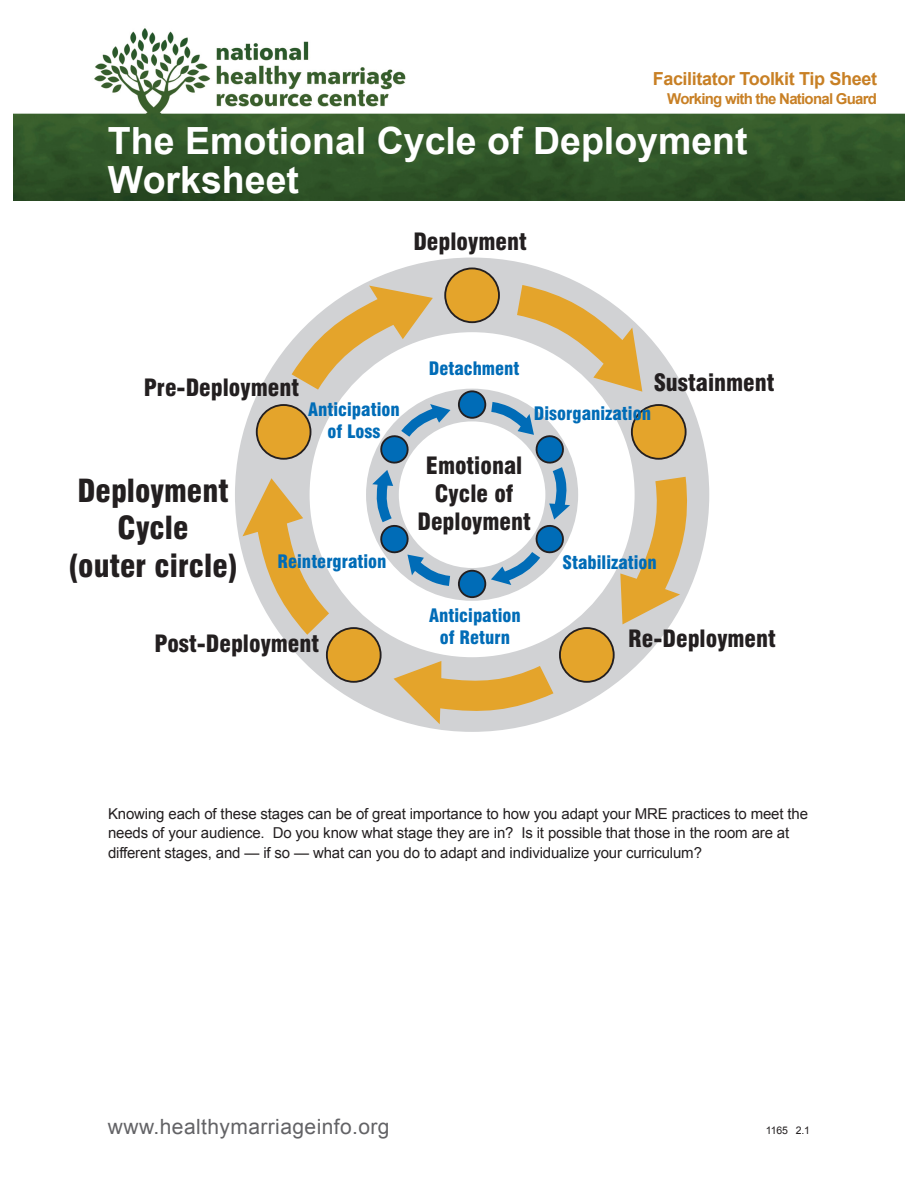
<style>
.page{position:relative;width:918px;height:1188px;background:#fff}
.page>*{position:absolute;margin:0;border:0;box-sizing:border-box;transform-origin:0 0}
.t1{font:700 37.5px/39px "Arial";color:#fff}
.t2{font:900 condensed 31.05px/37.2px "Swiss 721 BT";color:#231f20;text-align:center}
.t3{font:900 condensed 23.25px/27.9px "Swiss 721 BT";color:#231f20;text-align:center}
.t4{font:21px "Arial";letter-spacing:.02em;color:#636366}
.t5{font:900 condensed 18.15px/21.8px "Swiss 721 BT";color:#006cb7;text-align:center}
.t6{font:700 18px "Arial";letter-spacing:-.02em;color:#c88025}
.t7{font:15px/19.5px "Arial";letter-spacing:-.01em;color:#231f20}
.t8{font:700 15px "Arial";letter-spacing:-.05em;color:#c88025}
.t9{font:10.5px "Arial";color:#231f20}
</style>
<div class="page">
<svg style="left:235px;top:258px;width:474px;height:474px"></svg>
<svg style="left:366px;top:389px;width:212px;height:212px"></svg>
<svg style="left:444px;top:268px;width:56px;height:55px"></svg>
<div style="left:446px;top:269px;width:52px;height:52px;background:#e4a42b;border-radius:50%"></div>
<svg style="left:458px;top:390px;width:28px;height:29px"></svg>
<div style="left:460px;top:392px;width:24px;height:25px;background:#006cb7;border-radius:50%"></div>
<svg style="left:458px;top:570px;width:28px;height:28px"></svg>
<div style="left:460px;top:572px;width:24px;height:24px;background:#006cb7;border-radius:50%"></div>
<svg style="left:631px;top:404px;width:56px;height:56px"></svg>
<div style="left:633px;top:406px;width:52px;height:52px;background:#e4a42b;border-radius:50%"></div>
<svg style="left:256px;top:404px;width:55px;height:56px"></svg>
<div style="left:258px;top:406px;width:52px;height:52px;background:#e4a42b;border-radius:50%"></div>
<svg style="left:326px;top:627px;width:56px;height:56px"></svg>
<div style="left:328px;top:629px;width:52px;height:52px;background:#e4a42b;border-radius:50%"></div>
<svg style="left:559px;top:627px;width:56px;height:56px"></svg>
<div style="left:561px;top:629px;width:52px;height:52px;background:#e4a42b;border-radius:50%"></div>
<svg style="left:292px;top:286px;width:141px;height:104px"></svg>
<svg style="left:517px;top:285px;width:125px;height:107px"></svg>
<svg style="left:620px;top:477px;width:70px;height:147px"></svg>
<svg style="left:394px;top:661px;width:159px;height:63px"></svg>
<svg style="left:372px;top:404px;width:79px;height:182px"></svg>
<svg style="left:491px;top:402px;width:79px;height:183px"></svg>
<svg style="left:242px;top:478px;width:87px;height:157px"></svg>
<img style="left:13px;top:28px;width:891px;height:173px">
<p class="t6" style="left:653px;top:67px;width:226px">Facilitator Toolkit Tip Sheet</p>
<p class="t8" style="left:667px;top:89px;width:211px">Working with the National Guard</p>
<p class="t1" style="left:108px;top:122px;width:641px">The Emotional Cycle of Deployment<br>Worksheet</p>
<p class="t3" style="left:413px;top:230px;width:115px">Deployment</p>
<p class="t3" style="left:144px;top:376px;width:157px">Pre-Deployment</p>
<p class="t5" style="left:429px;top:358px;width:92px">Detachment</p>
<p class="t3" style="left:654px;top:371px;width:122px">Sustainment</p>
<p class="t5" style="left:308px;top:400px;width:93px">Anticipation of Loss</p>
<p class="t5" style="left:534px;top:404px;width:119px">Disorganization</p>
<p class="t2" style="left:68px;top:475px;width:172px">Deployment<br>Cycle<br>(outer circle)</p>
<p class="t5" style="left:278px;top:552px;width:111px">Reintergration</p>
<p class="t3" style="left:155px;top:632px;width:166px">Post-Deployment</p>
<p class="t3" style="left:417px;top:453px;width:115px">Emotional<br>Cycle of<br>Deployment</p>
<p class="t5" style="left:429px;top:606px;width:93px">Anticipation of Return</p>
<p class="t5" style="left:563px;top:553px;width:96px">Stabilization</p>
<p class="t3" style="left:628px;top:627px;width:149px">Re-Deployment</p>
<p class="t7" style="left:108px;top:804px;width:702px">Knowing each of these stages can be of great importance to how you adapt your MRE practices to meet the needs of your audience. Do you know what stage they are in? Is it possible that those in the room are at different stages, and — if so — what can you do to adapt and individualize your curriculum?</p>
<h3 class="t4" style="left:108px;top:1113px;width:283px">www.healthymarriageinfo.org</h3>
<p class="t9" style="left:766px;top:1123px;width:46px">1165 2.1</p>
</div>
